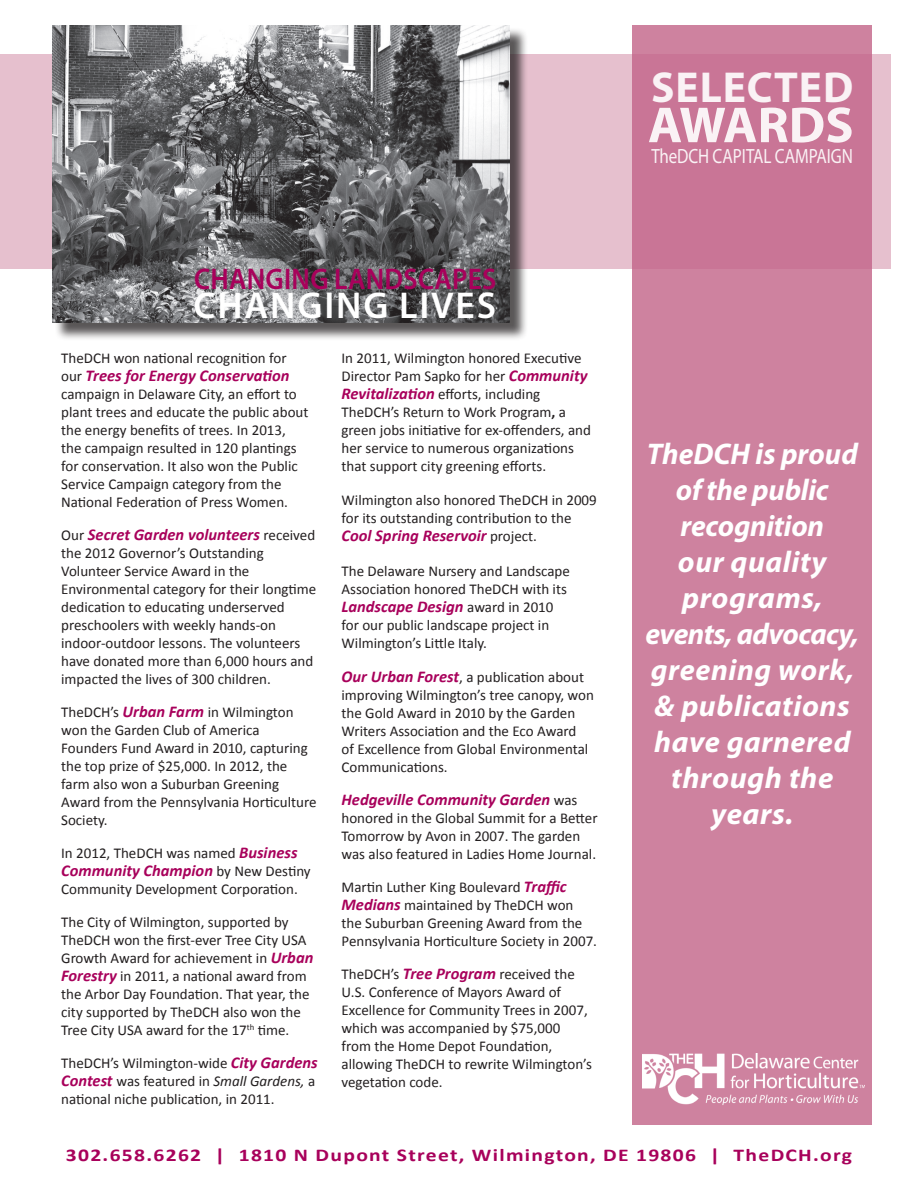
<style>
.page{position:relative;width:918px;height:1188px;background:#fff}
.page>*{position:absolute;margin:0;border:0;box-sizing:border-box;transform-origin:0 0}
.t1{font:700 51px "Myriad Pro";color:#fff}
.t2{font:700 43.5px "Myriad Pro";letter-spacing:.02em;color:#fff}
.t3{font:600 37.5px "Myriad Pro";letter-spacing:.05em;color:#fff}
.t4{font:italic 700 30px/36px "Myriad Pro";letter-spacing:.02em;color:#fff;text-align:center}
.t5{font:600 30px "Myriad Pro";letter-spacing:.01em;color:#a8015b;scale:.91 1}
.t6{font:20.7px "Myriad Pro";color:#fff;scale:.82 1}
.t7{font:700 18px "Calibri";letter-spacing:.06em;color:#a8015b;scale:1.2 1}
.t8{font:italic 700 16.5px "Calibri";color:#a8015b}
.t9{font:15px/18px "Calibri";color:#231f20}
.s1{font-weight:400;font-style:normal;font-size:15px;color:#231f20}
.s2{font-weight:700;font-style:italic;font-size:16.5px;color:#a8015b}
.s3{font-style:italic}
.s4{font-weight:700}
</style>
<div class="page">
<div style="left:0;top:54px;width:891px;height:214px;background:#e6c0ce"></div>
<div style="left:632px;top:25px;width:240px;height:1100px;background:linear-gradient(to right,#cd7f9d,#cd7f9d)"></div>
<div style="left:54px;top:27px;width:474px;height:314px;background:#231f20;opacity:.75"></div>
<img style="left:52px;top:25px;width:457px;height:297px">
<img style="left:643px;top:1053px;width:222px;height:55px">
<h3 class="t5" style="left:194px;top:260px;width:334px">CHANGING LAN DSCAPES</h3>
<h3 class="t3" style="left:194px;top:281px;width:282px">CHANGING LIVES</h3>
<p class="t9" style="left:61px;top:348px;width:227px">TheDCH won national recognition for</p>
<p class="t8" style="left:61px;top:365px;width:230px"><span class="s1">our</span> Trees for Energy Conservation</p>
<p class="t9" style="left:61px;top:384px;width:249px">campaign in Delaware City, an effort to plant trees and educate the public about the energy benefits of trees. In 2013, the campaign resulted in 120 plantings for conservation. It also won the Public Service Campaign category from the National Federation of Press Women.</p>
<p class="t8" style="left:61px;top:524px;width:256px"><span class="s1">Our</span> Secret Garden volunteers <span class="s1">received</span></p>
<p class="t9" style="left:61px;top:543px;width:257px">the 2012 Governor’s Outstanding Volunteer Service Award in the Environmental category for their longtime dedication to educating underserved preschoolers with weekly hands-on indoor-outdoor lessons. The volunteers have donated more than 6,000 hours and impacted the lives of 300 children.</p>
<p class="t9" style="left:61px;top:702px;width:257px">TheDCH’s <span class="s2">Urban Farm</span> in Wilmington won the Garden Club of America<br>Founders Fund Award in 2010, capturing the top prize of $25,000. In 2012, the farm also won a Suburban Greening<br>Award from the Pennsylvania Horticulture<br>Society.</p>
<p class="t9" style="left:61px;top:843px;width:238px">In 2012, TheDCH was named <span class="s2">Business</span></p>
<p class="t8" style="left:61px;top:860px;width:251px">Community Champion <span class="s1">by New Destiny</span></p>
<p class="t9" style="left:61px;top:879px;width:238px">Community Development Corporation.</p>
<p class="t9" style="left:61px;top:912px;width:254px">The City of Wilmington, supported by TheDCH won the first-ever Tree City USA Growth Award for achievement in <span class="s2">Urban Forestry</span> in 2011, a national award from the Arbor Day Foundation. That year, the city supported by TheDCH also won the Tree City USA award for the 17<sup>th</sup> time.</p>
<p class="t9" style="left:61px;top:1053px;width:258px">TheDCH’s Wilmington-wide <span class="s2">City Gardens<br>Contest</span> was featured in <span class="s3">Small Gardens,</span> a national niche publication, in 2011.</p>
<p class="t9" style="left:342px;top:348px;width:251px">In 2011, Wilmington honored Executive Director Pam Sapko for her <span class="s2">Community Revitalization</span> efforts, including TheDCH’s Return to Work Program<span class="s4">,</span> a green jobs initiative for ex-offenders, and her service to numerous organizations that support city greening efforts.</p>
<p class="t9" style="left:342px;top:491px;width:257px">Wilmington also honored TheDCH in 2009 for its outstanding contribution to the</p>
<p class="t8" style="left:342px;top:526px;width:197px">Cool Spring Reservoir <span class="s1">project.</span></p>
<p class="t9" style="left:342px;top:561px;width:230px">The Delaware Nursery and Landscape<br>Association honored TheDCH with its</p>
<p class="t8" style="left:342px;top:596px;width:213px">Landscape Design <span class="s1">award in 2010</span></p>
<p class="t9" style="left:342px;top:615px;width:209px">for our public landscape project in<br>Wilmington’s Little Italy.</p>
<p class="t9" style="left:342px;top:668px;width:254px"><span class="s2">Our Urban Forest</span>, a publication about improving Wilmington’s tree canopy, won the Gold Award in 2010 by the Garden Writers Association and the Eco Award<br>of Excellence from Global Environmental Communications.</p>
<p class="t8" style="left:342px;top:790px;width:237px">Hedgeville Community Garden <span class="s1">was</span></p>
<p class="t9" style="left:342px;top:809px;width:258px">honored in the Global Summit for a Better<br>Tomorrow by Avon in 2007. The garden was also featured in Ladies Home Journal.</p>
<p class="t9" style="left:342px;top:878px;width:257px">Martin Luther King Boulevard <span class="s2">Traffic Medians</span> maintained by TheDCH won the Suburban Greening Award from the Pennsylvania Horticulture Society in 2007.</p>
<p class="t9" style="left:342px;top:965px;width:252px">TheDCH’s <span class="s2">Tree Program</span> received the U.S. Conference of Mayors Award of Excellence for Community Trees in 2007, which was accompanied by $75,000 from the Home Depot Foundation, allowing TheDCH to rewrite Wilmington’s vegetation code.</p>
<h2 class="t2" style="left:651px;top:59px;width:204px">SELECTED</h2>
<h1 class="t1" style="left:648px;top:92px;width:207px">AWARDS</h1>
<h3 class="t6" style="left:651px;top:143px;width:248px">TheDCH CAPITAL CAMPAIGN</h3>
<h3 class="t4" style="left:646px;top:435px;width:215px">TheDCH is proud of the public recognition<br>our quality programs, events, advocacy, greening work, &amp; publications have garnered through the years.</h3>
<p class="t7" style="left:66px;top:1144px;width:657px">302.658.6262 | 1810 N Dupont Street, Wilmington, DE 19806 | TheDCH.org</p>
</div>
